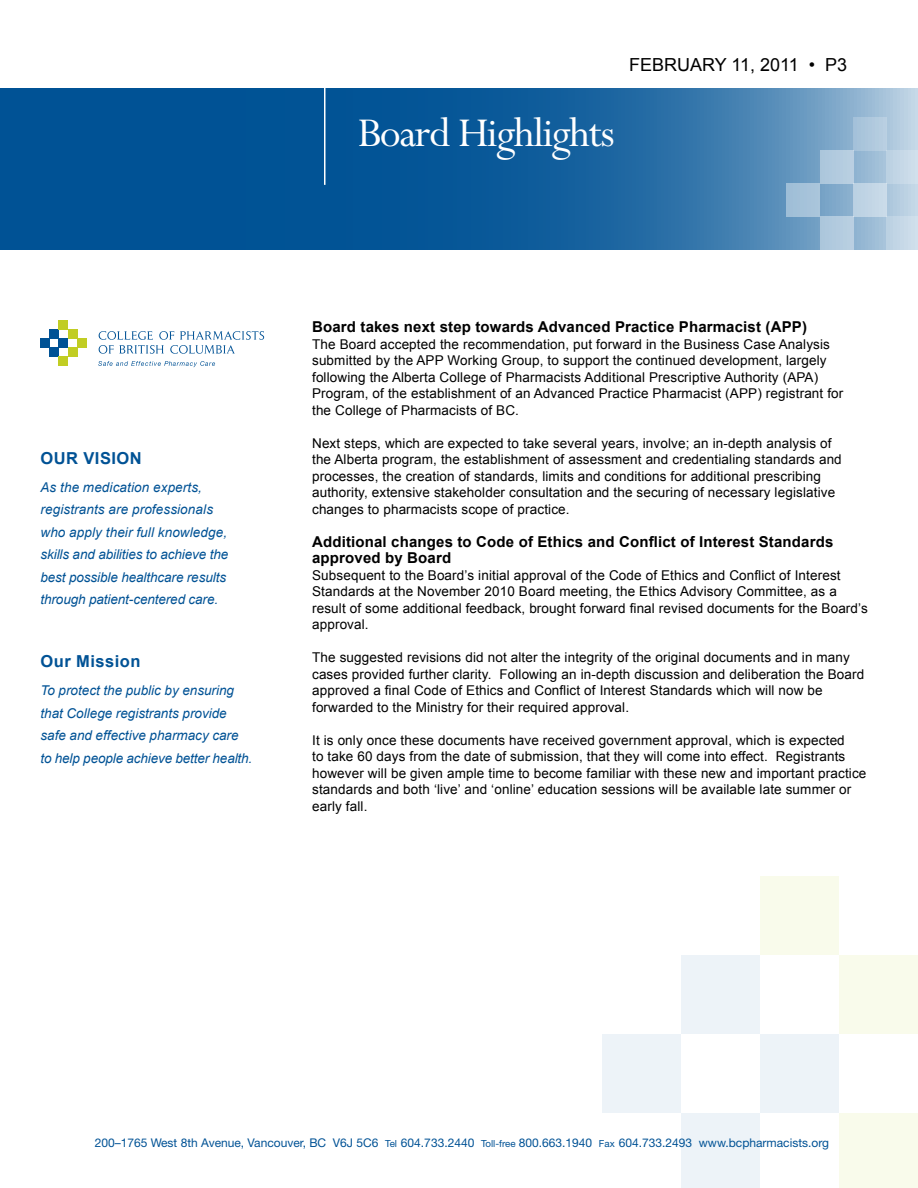
<style>
.page{position:relative;width:918px;height:1188px;background:#fff}
.page>*{position:absolute;margin:0;border:0;box-sizing:border-box;transform-origin:0 0}
.t1{font:46.05px "Perpetua";letter-spacing:-.03em;color:#fff}
.t2{font:18px "Arial";color:#000}
.t3{font:700 16.5px "Arial";letter-spacing:.03em;color:#005295}
.t4{font:700 15px/16.5px "Arial";letter-spacing:.01em;color:#000}
.t5{font:13.5px/16.5px "Arial";letter-spacing:.01em;color:#000}
.t6{font:italic 13.5px/22.5px "Arial";color:#005295}
.t7{font:12px "Helvetica Neue LT Std";color:#005295}
.s1{font-size:9.75px}
</style>
<div class="page">
<div style="left:681px;top:1113px;width:79px;height:75px;background:#edf3f8"></div>
<div style="left:839px;top:1113px;width:79px;height:75px;background:#f9fbeb"></div>
<div style="left:760px;top:876px;width:79px;height:79px;background:#f9fbeb"></div>
<div style="left:839px;top:955px;width:79px;height:79px;background:#f9fbeb"></div>
<div style="left:760px;top:1034px;width:79px;height:79px;background:#edf3f8"></div>
<div style="left:603px;top:1034px;width:78px;height:79px;background:#edf3f8"></div>
<div style="left:681px;top:955px;width:79px;height:79px;background:#edf3f8"></div>
<svg style="left:0;top:89px;width:918px;height:161px;background:#1c65a0"></svg>
<hr style="left:324px;top:81px;width:2px;height:104px;background:#fff">
<div style="left:820px;top:217px;width:33px;height:33px;background:#b3cbdf"></div>
<div style="left:886px;top:217px;width:32px;height:33px;background:#c6d8e7"></div>
<div style="left:886px;top:150px;width:32px;height:33px;background:#c6d8e7"></div>
<div style="left:853px;top:183px;width:33px;height:34px;background:#c2d5e5"></div>
<div style="left:787px;top:183px;width:33px;height:34px;background:#a4c2d9"></div>
<div style="left:820px;top:150px;width:33px;height:33px;background:#b3cbdf"></div>
<div style="left:853px;top:117px;width:33px;height:33px;background:#aec8dd"></div>
<svg style="left:98px;top:361px;width:117px;height:6px"></svg>
<svg style="left:99px;top:331px;width:165px;height:23px"></svg>
<div style="left:40px;top:338px;width:10px;height:10px;background:#005295"></div>
<div style="left:50px;top:348px;width:9px;height:9px;background:#005295"></div>
<div style="left:50px;top:329px;width:9px;height:9px;background:#005295"></div>
<div style="left:59px;top:338px;width:9px;height:10px;background:#005295"></div>
<div style="left:68px;top:329px;width:9px;height:9px;background:#c1cd23"></div>
<div style="left:68px;top:348px;width:9px;height:9px;background:#c1cd23"></div>
<div style="left:59px;top:320px;width:9px;height:9px;background:#c1cd23"></div>
<div style="left:59px;top:357px;width:9px;height:9px;background:#c1cd23"></div>
<div style="left:77px;top:338px;width:9px;height:10px;background:#c1cd23"></div>
<h2 class="t2" style="left:629px;top:53px;width:220px">FEBRUARY 11, 2011 • P3</h2>
<h1 class="t1" style="left:358px;top:109px;width:259px">Board Highlights</h1>
<p class="t3" style="left:40px;top:447px;width:100px">our vision</p>
<p class="t6" style="left:40px;top:476px;width:189px">As the medication experts, registrants are professionals who apply their full knowledge, skills and abilities to achieve the best possible healthcare results through patient-centered care.</p>
<p class="t3" style="left:40px;top:650px;width:102px">Our Mission</p>
<p class="t6" style="left:40px;top:679px;width:213px">To protect the public by ensuring that College registrants provide safe and effective pharmacy care to help people achieve better health.</p>
<p class="t4" style="left:312px;top:319px;width:496px">Board takes next step towards Advanced Practice Pharmacist (APP)</p>
<p class="t5" style="left:312px;top:336px;width:533px">The Board accepted the recommendation, put forward in the Business Case Analysis submitted by the APP Working Group, to support the continued development, largely following the Alberta College of Pharmacists Additional Prescriptive Authority (APA)<br>Program, of the establishment of an Advanced Practice Pharmacist (APP) registrant for the College of Pharmacists of BC.</p>
<p class="t5" style="left:312px;top:435px;width:531px">Next steps, which are expected to take several years, involve; an in-depth analysis of the Alberta program, the establishment of assessment and credentialing standards and processes, the creation of standards, limits and conditions for additional prescribing authority, extensive stakeholder consultation and the securing of necessary legislative changes to pharmacists scope of practice.</p>
<p class="t4" style="left:312px;top:534px;width:523px">Additional changes to Code of Ethics and Conflict of Interest Standards approved by Board</p>
<p class="t5" style="left:312px;top:567px;width:557px">Subsequent to the Board’s initial approval of the Code of Ethics and Conflict of Interest Standards at the November 2010 Board meeting, the Ethics Advisory Committee, as a result of some additional feedback, brought forward final revised documents for the Board’s approval.</p>
<p class="t5" style="left:312px;top:650px;width:554px">The suggested revisions did not alter the integrity of the original documents and in many cases provided further clarity. Following an in-depth discussion and deliberation the Board approved a final Code of Ethics and Conflict of Interest Standards which will now be forwarded to the Ministry for their required approval.</p>
<p class="t5" style="left:312px;top:732px;width:556px">It is only once these documents have received government approval, which is expected<br>to take 60 days from the date of submission, that they will come into effect. Registrants however will be given ample time to become familiar with these new and important practice standards and both ‘live’ and ‘online’ education sessions will be available late summer or early fall.</p>
<p class="t7" style="left:95px;top:1135px;width:736px">200–1765 West 8th Avenue, Vancouver, BC V6J 5C6 <span class="s1">Tel</span> 604.733.2440 <span class="s1">Toll-free</span> 800.663.1940 <span class="s1">Fax</span> 604.733.2493 www.bcpharmacists.org</p>
</div>
